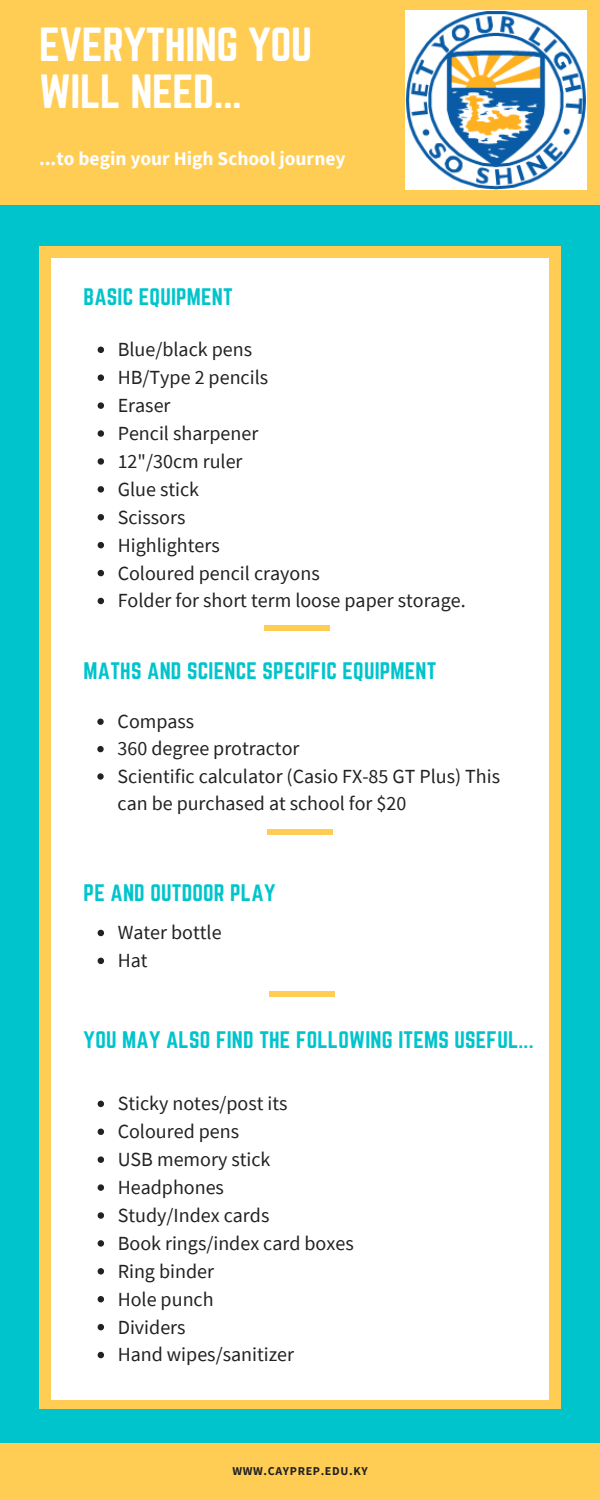
<style>
.page{position:relative;width:600px;height:1500px;background:#00c4cc}
.page>*{position:absolute;margin:0;border:0;box-sizing:border-box;transform-origin:0 0}
.t1{font:42px/47.2px "Norwester";letter-spacing:-.01em;color:#fff}
.t2{font:21px "Norwester";letter-spacing:.01em;color:#00c4cc}
.t3{font:20px/27.9px "Source Sans Pro";color:#222}
.t4{font:700 19.4px "Source Sans Pro";color:#fff}
.t5{font:700 12px "Source Sans Pro";letter-spacing:.055em;color:#222}
</style>
<div class="page">
<div style="left:0;top:0;width:600px;height:205px;background:#ffcd54"></div>
<div style="left:39px;top:246px;width:522px;height:1162px;background:#ffcd54"></div>
<div style="left:51px;top:258px;width:498px;height:1142px;background:#fff"></div>
<div style="left:0;top:1443px;width:600px;height:57px;background:#ffcd54"></div>
<div style="left:264px;top:625px;width:66px;height:6px;background:#ffcd54"></div>
<div style="left:267px;top:829px;width:66px;height:6px;background:#ffcd54"></div>
<div style="left:269px;top:991px;width:66px;height:6px;background:#ffcd54"></div>
<img style="left:405px;top:10px;width:181px;height:180px">
<svg style="left:98px;top:347px;width:6px;height:6px"></svg>
<svg style="left:98px;top:374px;width:6px;height:7px"></svg>
<svg style="left:98px;top:402px;width:6px;height:7px"></svg>
<svg style="left:98px;top:430px;width:6px;height:7px"></svg>
<svg style="left:98px;top:458px;width:6px;height:7px"></svg>
<svg style="left:98px;top:486px;width:6px;height:7px"></svg>
<svg style="left:98px;top:514px;width:6px;height:6px"></svg>
<svg style="left:98px;top:542px;width:6px;height:6px"></svg>
<svg style="left:98px;top:570px;width:6px;height:6px"></svg>
<svg style="left:98px;top:598px;width:6px;height:6px"></svg>
<svg style="left:97px;top:719px;width:7px;height:6px"></svg>
<svg style="left:97px;top:746px;width:7px;height:6px"></svg>
<svg style="left:97px;top:773px;width:7px;height:7px"></svg>
<svg style="left:98px;top:930px;width:6px;height:6px"></svg>
<svg style="left:98px;top:958px;width:6px;height:6px"></svg>
<svg style="left:98px;top:1101px;width:6px;height:6px"></svg>
<svg style="left:98px;top:1129px;width:6px;height:6px"></svg>
<svg style="left:98px;top:1156px;width:6px;height:7px"></svg>
<svg style="left:98px;top:1184px;width:6px;height:7px"></svg>
<svg style="left:98px;top:1212px;width:6px;height:7px"></svg>
<svg style="left:98px;top:1240px;width:6px;height:7px"></svg>
<svg style="left:98px;top:1268px;width:6px;height:7px"></svg>
<svg style="left:98px;top:1296px;width:6px;height:6px"></svg>
<svg style="left:98px;top:1324px;width:6px;height:6px"></svg>
<svg style="left:98px;top:1352px;width:6px;height:6px"></svg>
<h1 class="t1" style="left:39px;top:23px;width:275px">EVERYTHING YOU<br>WILL NEED...</h1>
<p class="t4" style="left:39px;top:146px;width:308px">...to begin your High School journey</p>
<p class="t2" style="left:84px;top:287px;width:151px">BASIC EQUIPMENT</p>
<p class="t3" style="left:118px;top:335px;width:350px">Blue/black pens<br>HB/Type 2 pencils<br>Eraser<br>Pencil sharpener<br>12"/30cm ruler<br>Glue stick<br>Scissors<br>Highlighters<br>Coloured pencil crayons<br>Folder for short term loose paper storage.</p>
<p class="t2" style="left:84px;top:661px;width:354px">MATHS AND SCIENCE SPECIFIC EQUIPMENT</p>
<p class="t3" style="left:118px;top:707px;width:384px;line-height:27.4px">Compass<br>360 degree protractor<br>Scientific calculator (Casio FX-85 GT Plus) This can be purchased at school for $20</p>
<p class="t2" style="left:84px;top:882px;width:193px">PE AND OUTDOOR PLAY</p>
<p class="t3" style="left:118px;top:918px;width:105px">Water bottle<br>Hat</p>
<p class="t2" style="left:84px;top:1030px;width:451px">YOU MAY ALSO FIND THE FOLLOWING ITEMS USEFUL...</p>
<p class="t3" style="left:118px;top:1089px;width:238px">Sticky notes/post its<br>Coloured pens<br>USB memory stick<br>Headphones<br>Study/Index cards<br>Book rings/index card boxes<br>Ring binder<br>Hole punch<br>Dividers<br>Hand wipes/sanitizer</p>
<p class="t5" style="left:232px;top:1464px;width:137px">WWW.CAYPREP.EDU.KY</p>
</div>
